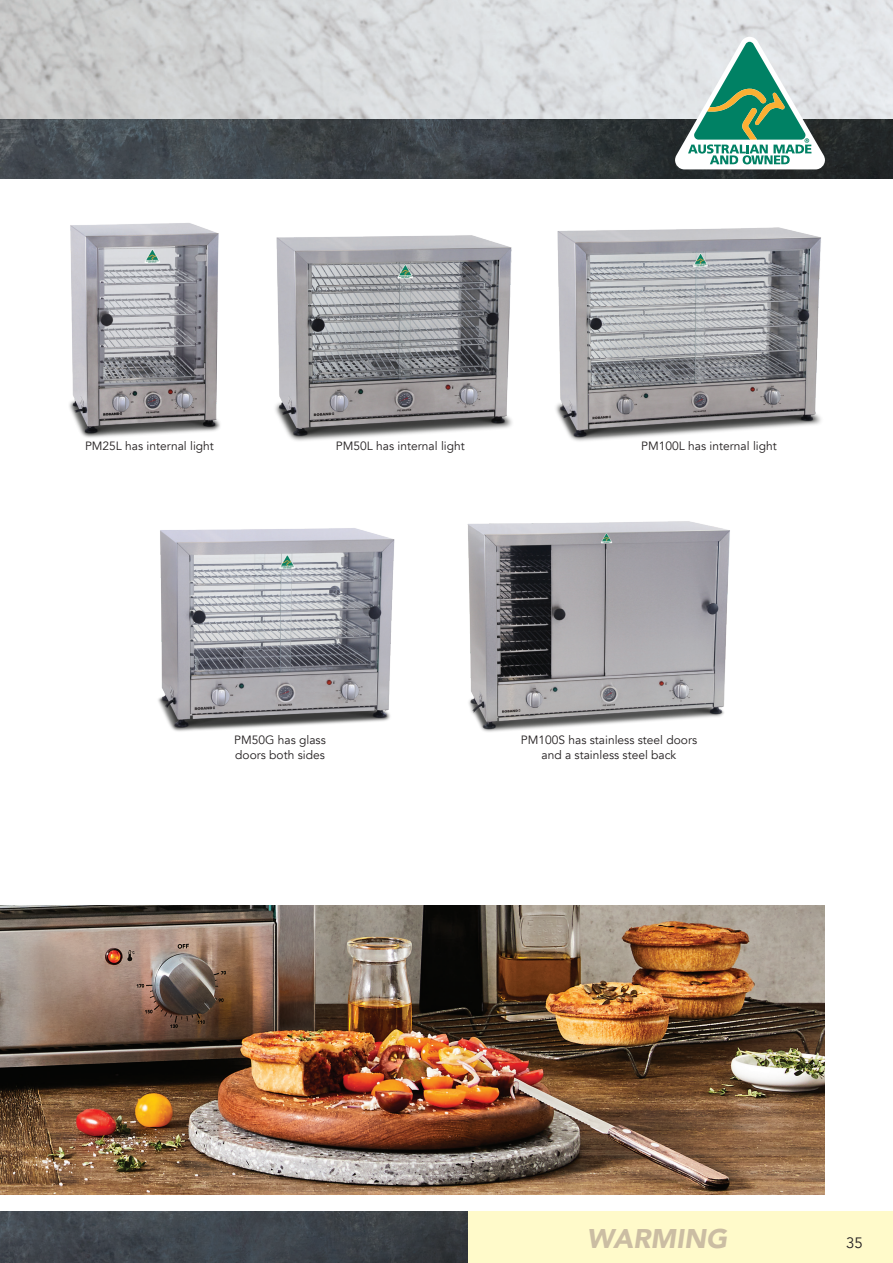
<style>
.page{position:relative;width:893px;height:1263px;background:#fff}
.page>*{position:absolute;margin:0;border:0;box-sizing:border-box;transform-origin:0 0}
.t1{font:italic 900 27px "Avenir";color:#cbbda3}
.t2{font:15px "Avenir";color:#231f20}
.t3{font:12px/14.4px "Avenir";color:#231f20}
</style>
<div class="page">
<img style="left:0;top:0;width:893px;height:119px">
<img style="left:0;top:119px;width:893px;height:60px">
<svg style="left:675px;top:37px;width:150px;height:132px"></svg>
<img style="left:467px;top:521px;width:263px;height:211px">
<img style="left:556px;top:227px;width:265px;height:214px">
<img style="left:69px;top:223px;width:151px;height:215px">
<div style="left:468px;top:1212px;width:425px;height:51px;background:#fffaca"></div>
<img style="left:0;top:1212px;width:468px;height:51px">
<img style="left:0;top:906px;width:825px;height:289px">
<img style="left:275px;top:235px;width:237px;height:206px">
<img style="left:158px;top:528px;width:237px;height:204px">
<p class="t3" style="left:85px;top:438px;width:130px">PM25L has internal light</p>
<p class="t3" style="left:336px;top:438px;width:130px">PM50L has internal light</p>
<p class="t3" style="left:641px;top:438px;width:137px">PM100L has internal light</p>
<p class="t3" style="left:234px;top:733px;width:93px">PM50G has glass doors both sides</p>
<p class="t3" style="left:521px;top:733px;width:178px;text-align:center">PM100S has stainless steel doors and a stainless steel back</p>
<h1 class="t1" style="left:587px;top:1216px;width:142px">WARMING</h1>
<p class="t2" style="left:846px;top:1233px;width:18px">35</p>
</div>
